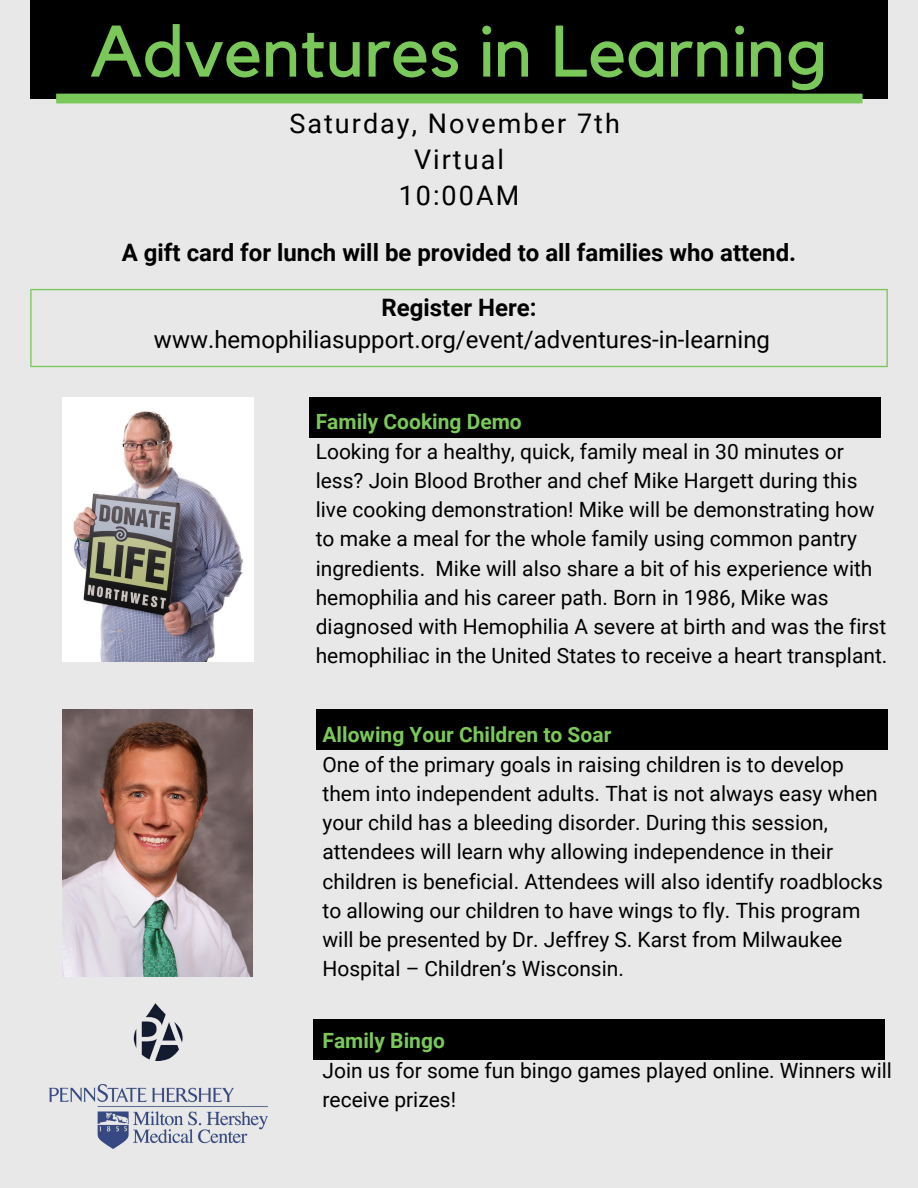
<style>
.page{position:relative;width:918px;height:1188px;background:#e8e8e8}
.page>*{position:absolute;margin:0;border:0;box-sizing:border-box;transform-origin:0 0}
.t1{font:72px "Kollektif";color:#7bc85a}
.t2{font:27px/36px "Roboto";letter-spacing:.075em;color:#000;text-align:center}
.t3{font:700 24px "Roboto";color:#000}
.t4{font:24px "Roboto";color:#000}
.t5{font:21px/29.2px "Roboto";color:#000}
.t6{font:700 21px "Roboto";color:#7bc85a}
</style>
<div class="page">
<div style="left:30px;top:0;width:857px;height:98px;background:#000"></div>
<img style="left:49px;top:1084px;width:219px;height:65px">
<img style="left:133px;top:1004px;width:50px;height:57px">
<div style="left:56px;top:94px;width:807px;height:9px;background:#7bc85a"></div>
<img style="left:62px;top:710px;width:190px;height:266px">
<svg style="left:30px;top:289px;width:858px;height:78px"></svg>
<img style="left:62px;top:397px;width:192px;height:264px">
<div style="left:309px;top:397px;width:572px;height:40px;background:#000"></div>
<div style="left:316px;top:710px;width:572px;height:40px;background:#000"></div>
<div style="left:313px;top:1019px;width:572px;height:40px;background:#000"></div>
<h1 class="t1" style="left:90px;top:9px;width:740px">Adventures in Learning</h1>
<p class="t2" style="left:289px;top:104px;width:332px">Saturday, November 7th<br>Virtual<br>10:00AM</p>
<p class="t3" style="left:122px;top:235px;width:676px">A gift card for lunch will be provided to all families who attend.</p>
<p class="t3" style="left:382px;top:290px;width:156px">Register Here:</p>
<p class="t4" style="left:154px;top:323px;width:618px">www.hemophiliasupport.org/event/adventures-in-learning</p>
<p class="t6" style="left:316px;top:407px;width:208px">Family Cooking Demo</p>
<p class="t5" style="left:316px;top:436px;width:573px">Looking for a healthy, quick, family meal in 30 minutes or less? Join Blood Brother and chef Mike Hargett during this live cooking demonstration! Mike will be demonstrating how to make a meal for the whole family using common pantry ingredients. Mike will also share a bit of his experience with hemophilia and his career path. Born in 1986, Mike was diagnosed with Hemophilia A severe at birth and was the first hemophiliac in the United States to receive a heart transplant.</p>
<p class="t6" style="left:323px;top:720px;width:290px">Allowing Your Children to Soar</p>
<p class="t5" style="left:323px;top:749px;width:562px">One of the primary goals in raising children is to develop them into independent adults. That is not always easy when your child has a bleeding disorder. During this session, attendees will learn why allowing independence in their children is beneficial. Attendees will also identify roadblocks to allowing our children to have wings to fly. This program will be presented by Dr. Jeffrey S. Karst from Milwaukee Hospital – Children’s Wisconsin.</p>
<p class="t6" style="left:323px;top:1026px;width:124px">Family Bingo</p>
<p class="t5" style="left:323px;top:1055px;width:571px">Join us for some fun bingo games played online. Winners will receive prizes!</p>
</div>
